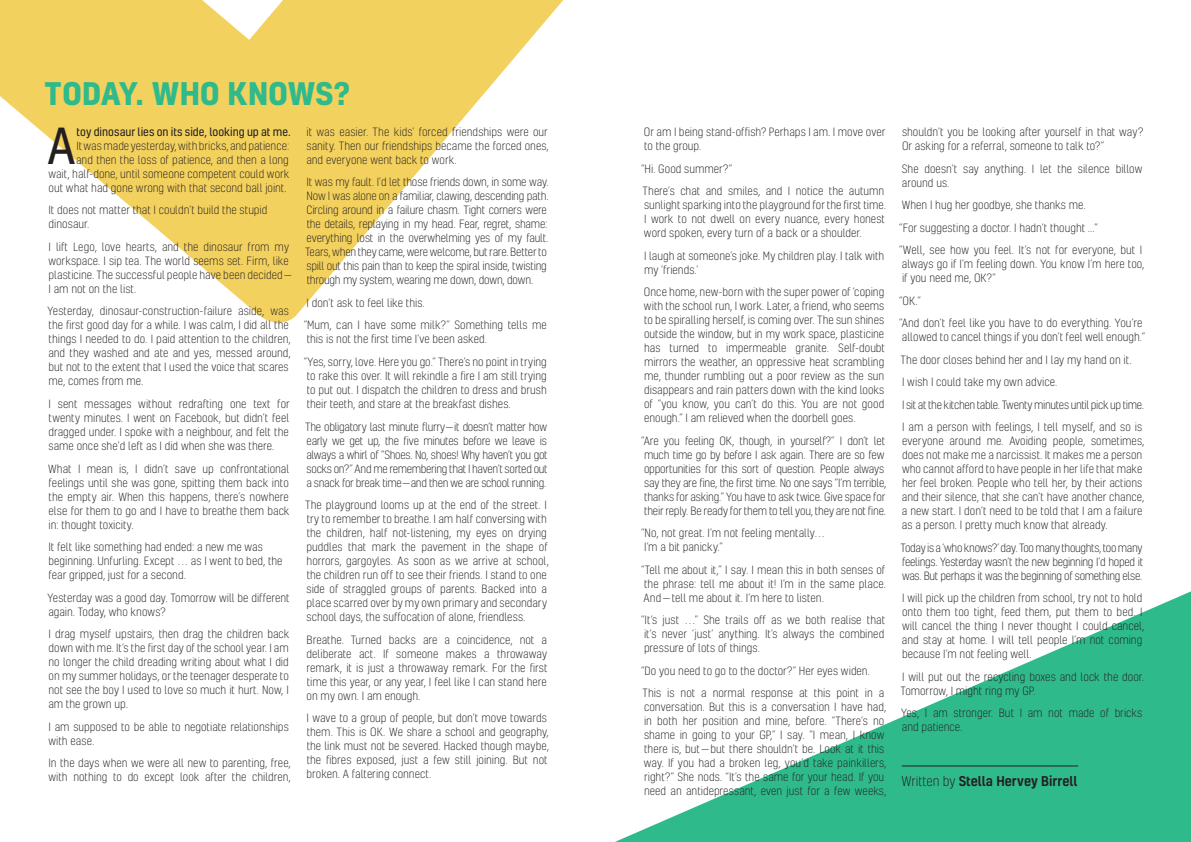
<style>
.page{position:relative;width:1191px;height:842px;background:#fff}
.page>*{position:absolute;margin:0;border:0;box-sizing:border-box;transform-origin:0 0}
.t1{font:47.7px "Kelson";color:#231f20}
.t2{font:700 30px "Kelson";letter-spacing:-.005em;color:#2fba8c}
.Author{font:500 13px "Kelson";color:#231f20}
.t3{font:300 11px/14px "Kelson";color:#231f20}
.t4{font:300 11px/14px "Kelson";letter-spacing:-.02em;color:#231f20}
.t5{font:300 11px "Kelson";letter-spacing:-.03em;color:#231f20}
.t6{font:11px "Kelson";color:#231f20}
.s1{font-weight:300}
</style>
<div class="page">
<svg style="left:0;top:0;width:563px;height:323px;fill:#f3d15e"></svg>
<svg style="left:615px;top:591px;width:576px;height:251px"></svg>
<hr style="left:901px;top:765px;width:177px;height:1px;background:#231f20">
<p class="t2" style="left:44px;top:72px;width:307px">TODAY. WHO KNOWS?</p>
<p class="t1" style="left:47px;top:114px;width:30px">A</p>
<p class="t6" style="left:76px;top:125px;width:216px">toy dinosaur lies on its side, looking up at me.</p>
<p class="t3" style="left:306px;top:125px;width:244px;text-align:justify">it was easier. The kids’ forced friendships were our sanity. Then our friendships became the forced ones, and everyone went back to work.</p>
<p class="t4" style="left:305px;top:175px;width:245px">It was my fault. I’d let those friends down, in some way.<br>Now I was alone on a familiar, clawing, descending path.<br>Circling around in a failure chasm. Tight corners were the details, replaying in my head. Fear, regret, shame: everything lost in the overwhelming yes of my fault.<br>Tears, when they came, were welcome, but rare. Better to spill out this pain than to keep the spiral inside, twisting through my system, wearing me down, down, down.</p>
<p class="t3" style="left:307px;top:296px;width:120px">I don’t ask to feel like this.</p>
<p class="t3" style="left:304px;top:318px;width:245px">“Mum, can I have some milk?” Something tells me this is not the first time I’ve been asked.</p>
<p class="t3" style="left:304px;top:355px;width:245px;text-align:justify">“Yes, sorry, love. Here you go.” There’s no point in trying to rake this over. It will rekindle a fire I am still trying to put out. I dispatch the children to dress and brush their teeth, and stare at the breakfast dishes.</p>
<p class="t3" style="left:305px;top:419px;width:244px;text-align:justify">The obligatory last minute flurry—it doesn’t matter how early we get up, the five minutes before we leave is always a whirl of “Shoes. No, shoes! Why haven’t you got socks on?” And me remembering that I haven’t sorted out a snack for break time—and then we are school running.</p>
<p class="t3" style="left:305px;top:498px;width:245px">The playground looms up at the end of the street. I try to remember to breathe. I am half conversing with the children, half not-listening, my eyes on drying puddles that mark the pavement in the shape of horrors, gargoyles. As soon as we arrive at school, the children run off to see their friends. I stand to one side of straggled groups of parents. Backed into a place scarred over by my own primary and secondary school days, the suffocation of alone, friendless.</p>
<p class="t3" style="left:306px;top:632px;width:242px;text-align:justify">Breathe. Turned backs are a coincidence, not a deliberate act. If someone makes a throwaway remark, it is just a throwaway remark. For the first time this year, or any year, I feel like I can stand here on my own. I am enough.</p>
<p class="t3" style="left:306px;top:711px;width:244px">I wave to a group of people, but don’t move towards them. This is OK. We share a school and geography, the link must not be severed. Hacked though maybe, the fibres exposed, just a few still joining. But not broken. A faltering connect.</p>
<p class="t3" style="left:76px;top:139px;width:214px">It was made yesterday, with bricks, and patience:</p>
<p class="t3" style="left:76px;top:153px;width:214px">and then the loss of patience, and then a long</p>
<p class="t3" style="left:48px;top:167px;width:242px">wait, half-done, until someone competent could work</p>
<p class="t3" style="left:49px;top:181px;width:240px">out what had gone wrong with that second ball joint.</p>
<p class="t3" style="left:49px;top:203px;width:220px">It does not matter that I couldn’t build the stupid dinosaur.</p>
<p class="t3" style="left:48px;top:240px;width:245px">I lift Lego, love hearts, and the dinosaur from my workspace. I sip tea. The world seems set. Firm, like plasticine. The successful people have been decided— I am not on the list.</p>
<p class="t3" style="left:48px;top:304px;width:245px">Yesterday, dinosaur-construction-failure aside, was the first good day for a while. I was calm, I did all the things I needed to do. I paid attention to the children, and they washed and ate and yes, messed around, but not to the extent that I used the voice that scares me, comes from me.</p>
<p class="t3" style="left:48px;top:397px;width:243px;text-align:justify">I sent messages without redrafting one text for twenty minutes. I went on Facebook, but didn’t feel dragged under. I spoke with a neighbour, and felt the same once she’d left as I did when she was there.</p>
<p class="t3" style="left:48px;top:461px;width:243px;text-align:justify">What I mean is, I didn’t save up confrontational feelings until she was gone, spitting them back into the empty air. When this happens, there’s nowhere else for them to go and I have to breathe them back in: thought toxicity.</p>
<p class="t3" style="left:49px;top:540px;width:236px">It felt like something had ended: a new me was beginning. Unfurling. Except … as I went to bed, the fear gripped, just for a second.</p>
<p class="t3" style="left:48px;top:590px;width:243px">Yesterday was a good day. Tomorrow will be different again. Today, who knows?</p>
<p class="t3" style="left:48px;top:627px;width:242px;text-align:justify">I drag myself upstairs, then drag the children back down with me. It’s the first day of the school year. I am no longer the child dreading writing about what I did on my summer holidays, or the teenager desperate to not see the boy I used to love so much it hurt. Now, I am the grown up.</p>
<p class="t3" style="left:48px;top:719px;width:242px">I am supposed to be able to negotiate relationships with ease.</p>
<p class="t3" style="left:48px;top:756px;width:244px">In the days when we were all new to parenting, free, with nothing to do except look after the children,</p>
<p class="t3" style="left:644px;top:125px;width:243px">Or am I being stand-offish? Perhaps I am. I move over to the group.</p>
<p class="t3" style="left:641px;top:162px;width:92px">“Hi. Good summer?”</p>
<p class="t3" style="left:642px;top:184px;width:245px">There’s chat and smiles, and I notice the autumn sunlight sparking into the playground for the first time.<br>I work to not dwell on every nuance, every honest word spoken, every turn of a back or a shoulder.</p>
<p class="t3" style="left:644px;top:249px;width:242px">I laugh at someone’s joke. My children play. I talk with my ‘friends.’</p>
<p class="t3" style="left:644px;top:285px;width:243px;text-align:justify">Once home, new-born with the super power of ‘coping with the school run, I work. Later, a friend, who seems to be spiralling herself, is coming over. The sun shines outside the window, but in my work space, plasticine has turned to impermeable granite. Self-doubt mirrors the weather, an oppressive heat scrambling me, thunder rumbling out a poor review as the sun disappears and rain patters down with the kind looks of “you know, you can’t do this. You are not good enough.” I am relieved when the doorbell goes.</p>
<p class="t4" style="left:641px;top:434px;width:247px">“Are you feeling OK, though, in yourself?” I don’t let much time go by before I ask again. There are so few opportunities for this sort of question. People always say they are fine, the first time. No one says “I’m terrible, thanks for asking.” You have to ask twice. Give space for their reply. Be ready for them to tell you, they are not fine.</p>
<p class="t3" style="left:641px;top:526px;width:185px">“No, not great. I’m not feeling mentally…<br>I’m a bit panicky.”</p>
<p class="t3" style="left:641px;top:563px;width:246px;text-align:justify">“Tell me about it,” I say. I mean this in both senses of the phrase: tell me about it! I’m in the same place.<br>And—tell me about it. I’m here to listen.</p>
<p class="t3" style="left:641px;top:613px;width:245px;text-align:justify">“It’s just …” She trails off as we both realise that it’s never ‘just’ anything. It’s always the combined pressure of lots of things.</p>
<p class="t3" style="left:641px;top:664px;width:230px">“Do you need to go to the doctor?” Her eyes widen.</p>
<p class="t3" style="left:642px;top:686px;width:245px">This is not a normal response at this point in a conversation. But this is a conversation I have had, in both her position and mine, before. “There’s no shame in going to your GP,” I say. “I mean, I know there is, but—but there shouldn’t be. Look at it this way. If you had a broken leg, you’d take painkillers, right?” She nods. “It’s the same for your head. If you need an antidepressant, even just for a few weeks,</p>
<p class="t3" style="left:902px;top:125px;width:243px">shouldn’t you be looking after yourself in that way?<br>Or asking for a referral, someone to talk to?”</p>
<p class="t3" style="left:901px;top:162px;width:242px">She doesn’t say anything. I let the silence billow around us.</p>
<p class="t3" style="left:901px;top:198px;width:185px">When I hug her goodbye, she thanks me.</p>
<p class="t3" style="left:899px;top:221px;width:200px">“For suggesting a doctor. I hadn’t thought ...”</p>
<p class="t3" style="left:899px;top:243px;width:247px">“Well, see how you feel. It’s not for everyone, but I always go if I’m feeling down. You know I’m here too, if you need me, OK?”</p>
<p class="t3" style="left:899px;top:294px;width:23px">“OK.”</p>
<p class="t3" style="left:899px;top:316px;width:247px">“And don’t feel like you have to do everything. You’re allowed to cancel things if you don’t feel well enough.”</p>
<p class="t3" style="left:900px;top:353px;width:232px">The door closes behind her and I lay my hand on it.</p>
<p class="t3" style="left:902px;top:375px;width:157px">I wish I could take my own advice.</p>
<p class="t5" style="left:902px;top:398px;width:243px">I sit at the kitchen table. Twenty minutes until pick up time.</p>
<p class="t3" style="left:902px;top:420px;width:244px">I am a person with feelings, I tell myself, and so is everyone around me. Avoiding people, sometimes, does not make me a narcissist. It makes me a person who cannot afford to have people in her life that make her feel broken. People who tell her, by their actions and their silence, that she can’t have another chance, a new start. I don’t need to be told that I am a failure as a person. I pretty much know that already.</p>
<p class="t3" style="left:900px;top:541px;width:244px;text-align:justify">Today is a ‘who knows?’ day. Too many thoughts, too many feelings. Yesterday wasn’t the new beginning I’d hoped it was. But perhaps it was the beginning of something else.</p>
<p class="t3" style="left:902px;top:591px;width:244px">I will pick up the children from school, try not to hold onto them too tight, feed them, put them to bed. I will cancel the thing I never thought I could cancel, and stay at home. I will tell people I’m not coming because I’m not feeling well.</p>
<p class="t3" style="left:900px;top:670px;width:245px">I will put out the recycling boxes and lock the door.<br>Tomorrow, I might ring my GP.</p>
<p class="t3" style="left:901px;top:706px;width:243px">Yes, I am stronger. But I am not made of bricks and patience.</p>
<p class="Author" style="left:901px;top:772px;width:177px"><span class="s1">Written by</span> Stella Hervey Birrell</p>
</div>
